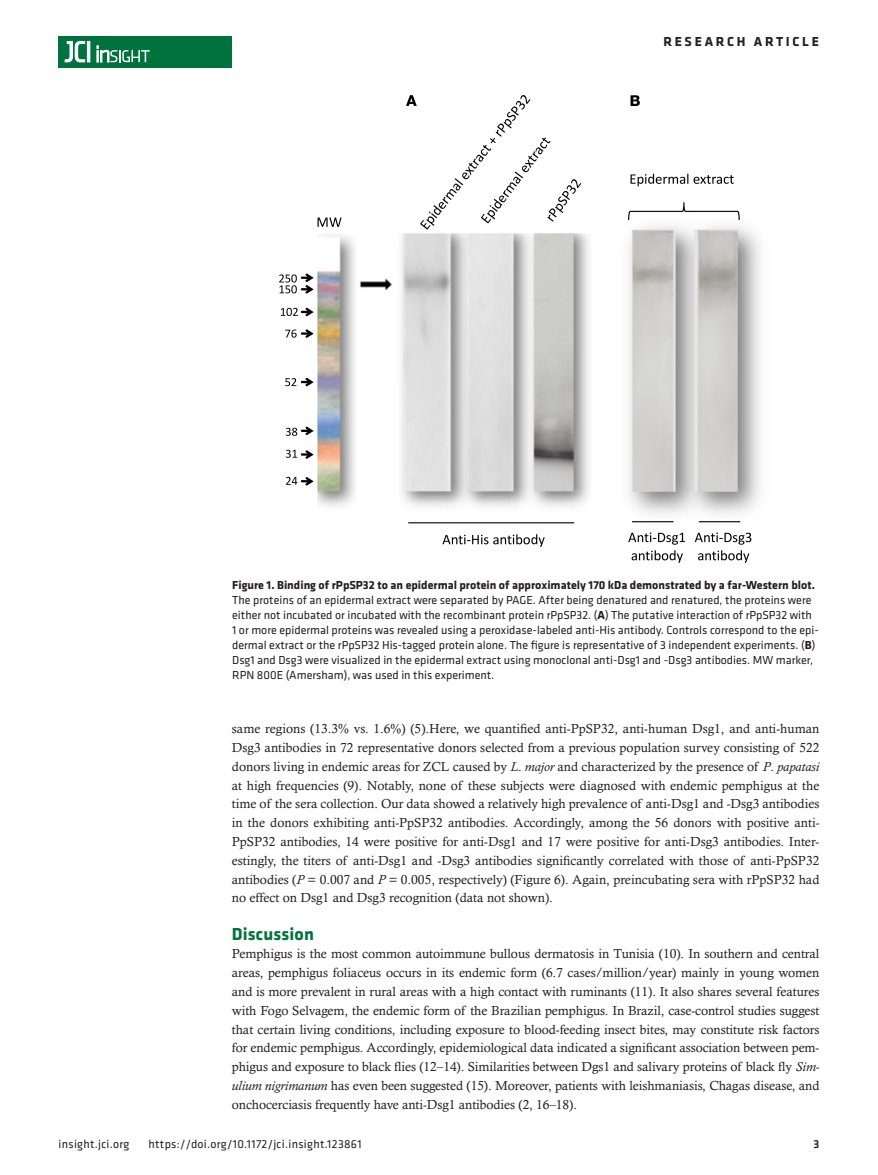
<style>
.page{position:relative;width:878px;height:1175px;background:#fff}
.page>*{position:absolute;margin:0;border:0;box-sizing:border-box;transform-origin:0 0}
.t1{font:700 18px "Klavika";letter-spacing:.01em;color:#00723e}
.t2{font:700 13.5px "Klavika Basic";letter-spacing:.2em;color:#231f20}
.t3{font:13.2px/18.8px "Calisto MT Std";letter-spacing:-.005em;color:#231f20;text-align:justify}
.t4{font:12px/15px "Klavika Basic";color:#231f20}
.t5{font:700 12px "Klavika Basic";color:#231f20}
.t6{font:12px "Klavika Basic";letter-spacing:.025em;color:#231f20}
.t7{font:500 12px "Klavika Basic";color:#231f20}
.s1{font-weight:700}
.s2{font-style:italic}
</style>
<div class="page">
<div style="left:59px;top:36px;width:173px;height:31px;background:#00723e"></div>
<hr style="left:87px;top:41px;width:3px;height:21px;background:#fff">
<svg style="left:64px;top:41px;width:21px;height:22px"></svg>
<svg style="left:97px;top:46px;width:53px;height:16px"></svg>
<img style="left:279px;top:96px;width:482px;height:466px">
<p class="t2" style="left:663px;top:32px;width:157px">RESEARCH ARTICLE</p>
<p class="t5" style="left:232px;top:576px;width:584px">Figure 1. Binding of rPpSP32 to an epidermal protein of approximately 170 kDa demonstrated by a far-Western blot.</p>
<p class="t4" style="left:232px;top:591px;width:588px">The proteins of an epidermal extract were separated by PAGE. After being denatured and renatured, the proteins were either not incubated or incubated with the recombinant protein rPpSP32. (<span class="s1">A</span>) The putative interaction of rPpSP32 with 1 or more epidermal proteins was revealed using a peroxidase-labeled anti-His antibody. Controls correspond to the epi&shy;dermal extract or the rPpSP32 His-tagged protein alone. The figure is representative of 3 independent experiments. (<span class="s1">B</span>)<br>Dsg1 and Dsg3 were visualized in the epidermal extract using monoclonal anti-Dsg1 and -Dsg3 antibodies. MW marker, RPN 800E (Amersham), was used in this experiment.</p>
<p class="t3" style="left:232px;top:719px;width:589px">same regions (13.3% vs. 1.6%) (5).Here, we quantified anti-PpSP32, anti-human Dsg1, and anti-human Dsg3 antibodies in 72 representative donors selected from a previous population survey consisting of 522 donors living in endemic areas for ZCL caused by <span class="s2">L</span>. <span class="s2">major</span> and characterized by the presence of <span class="s2">P</span>. <span class="s2">papatasi </span>at high frequencies (9). Notably, none of these subjects were diagnosed with endemic pemphigus at the time of the sera collection. Our data showed a relatively high prevalence of anti-Dsg1 and -Dsg3 antibodies in the donors exhibiting anti-PpSP32 antibodies. Accordingly, among the 56 donors with positive anti-PpSP32 antibodies, 14 were positive for anti-Dsg1 and 17 were positive for anti-Dsg3 antibodies. Inter&shy;estingly, the titers of anti-Dsg1 and -Dsg3 antibodies significantly correlated with those of anti-PpSP32 antibodies (<span class="s2">P</span> = 0.007 and <span class="s2">P</span> = 0.005, respectively) (Figure 6). Again, preincubating sera with rPpSP32 had no effect on Dsg1 and Dsg3 recognition (data not shown).</p>
<h1 class="t1" style="left:232px;top:920px;width:84px">Discussion</h1>
<p class="t3" style="left:232px;top:944px;width:589px">Pemphigus is the most common autoimmune bullous dermatosis in Tunisia (10). In southern and central areas, pemphigus foliaceus occurs in its endemic form (6.7 cases/million/year) mainly in young women and is more prevalent in rural areas with a high contact with ruminants (11). It also shares several features with Fogo Selvagem, the endemic form of the Brazilian pemphigus. In Brazil, case-control studies suggest that certain living conditions, including exposure to blood-feeding insect bites, may constitute risk factors for endemic pemphigus. Accordingly, epidemiological data indicated a significant association between pem&shy;phigus and exposure to black flies (12–14). Similarities between Dgs1 and salivary proteins of black fly <span class="s2">Sim&shy;ulium nigrimanum</span> has even been suggested (15). Moreover, patients with leishmaniasis, Chagas disease, and onchocerciasis frequently have anti-Dsg1 antibodies (2, 16–18).</p>
<p class="t6" style="left:58px;top:1135px;width:72px">insight.jci.org</p>
<p class="t6" style="left:148px;top:1135px;width:214px">https://doi.org/10.1172/jci.insight.123861</p>
<p class="t7" style="left:813px;top:1135px;width:7px">3</p>
</div>
